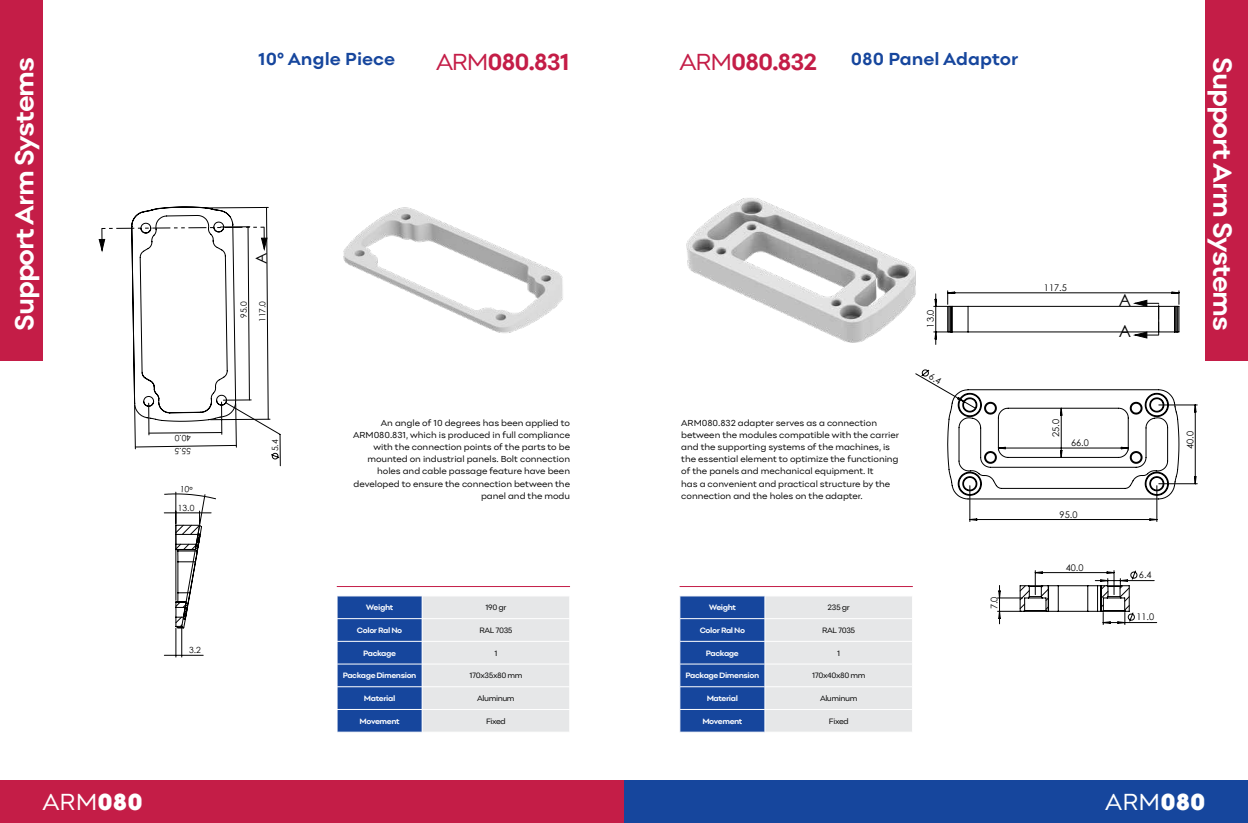
<style>
.page{position:relative;width:1248px;height:823px;background:#fff}
.page>*{position:absolute;margin:0;border:0;box-sizing:border-box;transform-origin:0 0}
.t1{font:700 27px "Point";letter-spacing:-.04em;color:#fff}
.t2{font:700 24px "Point";letter-spacing:-.05em;color:#c41d47}
.t3{font:24px "Point";color:#fff}
.t4{font:700 18px "Point";color:#16469d}
.t5{font:16.7px/31.7px "Century Gothic";color:#000}
.t6{font:15.4px "Century Gothic";color:#000}
.t7{font:9.2px "Century Gothic";color:#000}
.t8{font:9px/12px "Point";letter-spacing:-.005em;color:#000;text-align:right}
.t9{font:8.5px "Century Gothic";letter-spacing:-.01em;color:#000}
.t10{font:700 8px "Point";letter-spacing:-.05em;color:#fff}
.t11{font:8px "Point";letter-spacing:-.05em;color:#000}
.s1{font-weight:400}
.s2{font-weight:900}
</style>
<div class="page">
<div style="left:0;top:0;width:43px;height:360px;background:#c41d47"></div>
<hr style="left:337px;top:585px;width:233px;height:1px;background:#c41d47">
<svg style="left:337px;top:596px;width:232px;height:135px;background:#9eb0ce"></svg>
<div style="left:0;top:780px;width:624px;height:42px;background:#c41d47"></div>
<svg style="left:98px;top:207px;width:183px;height:259px"></svg>
<img style="left:343px;top:207px;width:220px;height:126px">
<div style="left:1205px;top:0;width:42px;height:360px;background:#c41d47"></div>
<hr style="left:679px;top:585px;width:233px;height:1px;background:#c41d47">
<svg style="left:679px;top:596px;width:233px;height:135px;background:#9fb0cf"></svg>
<div style="left:624px;top:780px;width:623px;height:42px;background:#16469d"></div>
<svg style="left:932px;top:290px;width:265px;height:334px"></svg>
<svg style="left:1133px;top:299px;width:26px;height:39px"></svg>
<img style="left:686px;top:198px;width:235px;height:180px">
<svg style="left:164px;top:491px;width:52px;height:166px"></svg>
<svg style="left:921px;top:369px;width:21px;height:15px"></svg>
<h1 class="t1" style="left:8px;top:330px;width:275px;rotate:-90deg">Support Arm Systems</h1>
<h3 class="t4" style="left:258px;top:48px;width:139px">10° Angle Piece</h3>
<h2 class="t2" style="left:436px;top:47px;width:135px"><span class="s1">ARM</span>080.831</h2>
<h3 class="t6" style="left:250px;top:264px;width:13px;rotate:-90deg">A</h3>
<p class="t9" style="left:256px;top:322px;width:23px;rotate:-90deg">117.0</p>
<p class="t9" style="left:238px;top:318px;width:18px;rotate:-90deg">95.0</p>
<p class="t9" style="left:191px;top:443px;width:18px;rotate:180deg">40.0</p>
<p class="t9" style="left:191px;top:456px;width:18px;rotate:179deg">55.5</p>
<p class="t9" style="left:178px;top:501px;width:18px">13.0</p>
<p class="t9" style="left:189px;top:644px;width:13px">3.2</p>
<h2 class="t3" style="left:43px;top:787px;width:102px">ARM<span class="s2">080</span></h2>
<p class="t9" style="left:269px;top:451px;width:13px;rotate:-90deg">5.4</p>
<p class="t8" style="left:353px;top:417px;width:218px">An angle of 10 degrees has been applied to ARM080.831, which is produced in full compliance with the connection points of the parts to be mounted on industrial panels. Bolt connection holes and cable passage feature have been developed to ensure the connection between the panel and the modu</p>
<p class="t10" style="left:366px;top:602px;width:29px">Weight</p>
<p class="t11" style="left:485px;top:602px;width:23px">190 gr</p>
<p class="t10" style="left:357px;top:625px;width:47px">Color Ral No</p>
<p class="t11" style="left:479px;top:625px;width:35px">RAL 7035</p>
<p class="t10" style="left:363px;top:647px;width:34px">Package</p>
<p class="t11" style="left:494px;top:647px;width:5px">1</p>
<p class="t10" style="left:343px;top:670px;width:75px">Package Dimension</p>
<p class="t11" style="left:469px;top:670px;width:55px">170x35x80 mm</p>
<p class="t10" style="left:364px;top:693px;width:33px">Material</p>
<p class="t11" style="left:477px;top:693px;width:39px">Aluminum</p>
<p class="t10" style="left:359px;top:715px;width:42px">Movement</p>
<p class="t11" style="left:486px;top:715px;width:21px">Fixed</p>
<h2 class="t2" style="left:679px;top:47px;width:139px"><span class="s1">ARM</span>080.832</h2>
<h3 class="t4" style="left:850px;top:48px;width:169px">080 Panel Adaptor</h3>
<p class="t7" style="left:923px;top:327px;width:19px;rotate:-90deg">13.0</p>
<p class="t7" style="left:1043px;top:281px;width:24px">117.5</p>
<h3 class="t5" style="left:1118px;top:283px;width:14px">A<br>A</h3>
<h1 class="t1" style="left:1238px;top:57px;width:275px;rotate:90deg">Support Arm Systems</h1>
<p class="t8" style="left:681px;top:417px;width:219px;text-align:left">ARM080.832 adapter serves as a connection between the modules compatible with the carrier and the supporting systems of the machines, is the essential element to optimize the functioning of the panels and mechanical equipment. It<br>has a convenient and practical structure by the connection and the holes on the adapter.</p>
<p class="t10" style="left:708px;top:602px;width:29px">Weight</p>
<p class="t11" style="left:827px;top:602px;width:24px">235 gr</p>
<p class="t10" style="left:699px;top:625px;width:47px">Color Ral No</p>
<p class="t11" style="left:822px;top:625px;width:35px">RAL 7035</p>
<p class="t10" style="left:705px;top:647px;width:34px">Package</p>
<p class="t11" style="left:837px;top:647px;width:5px">1</p>
<p class="t10" style="left:685px;top:670px;width:75px">Package Dimension</p>
<p class="t11" style="left:812px;top:670px;width:55px">170x40x80 mm</p>
<p class="t10" style="left:706px;top:693px;width:33px">Material</p>
<p class="t11" style="left:820px;top:693px;width:39px">Aluminum</p>
<p class="t10" style="left:702px;top:715px;width:42px">Movement</p>
<p class="t11" style="left:828px;top:715px;width:21px">Fixed</p>
<p class="t7" style="left:987px;top:609px;width:14px;rotate:-90deg">7.0</p>
<p class="t7" style="left:1049px;top:437px;width:19px;rotate:-90deg">25.0</p>
<p class="t7" style="left:1070px;top:436px;width:19px">66.0</p>
<p class="t7" style="left:1183px;top:448px;width:19px;rotate:-90deg">40.0</p>
<p class="t7" style="left:1059px;top:507px;width:19px">95.0</p>
<p class="t7" style="left:1065px;top:560px;width:19px">40.0</p>
<p class="t7" style="left:1138px;top:568px;width:14px">6.4</p>
<p class="t7" style="left:1136px;top:610px;width:19px">11.0</p>
<h2 class="t3" style="left:1105px;top:787px;width:102px">ARM<span class="s2">080</span></h2>
</div>
